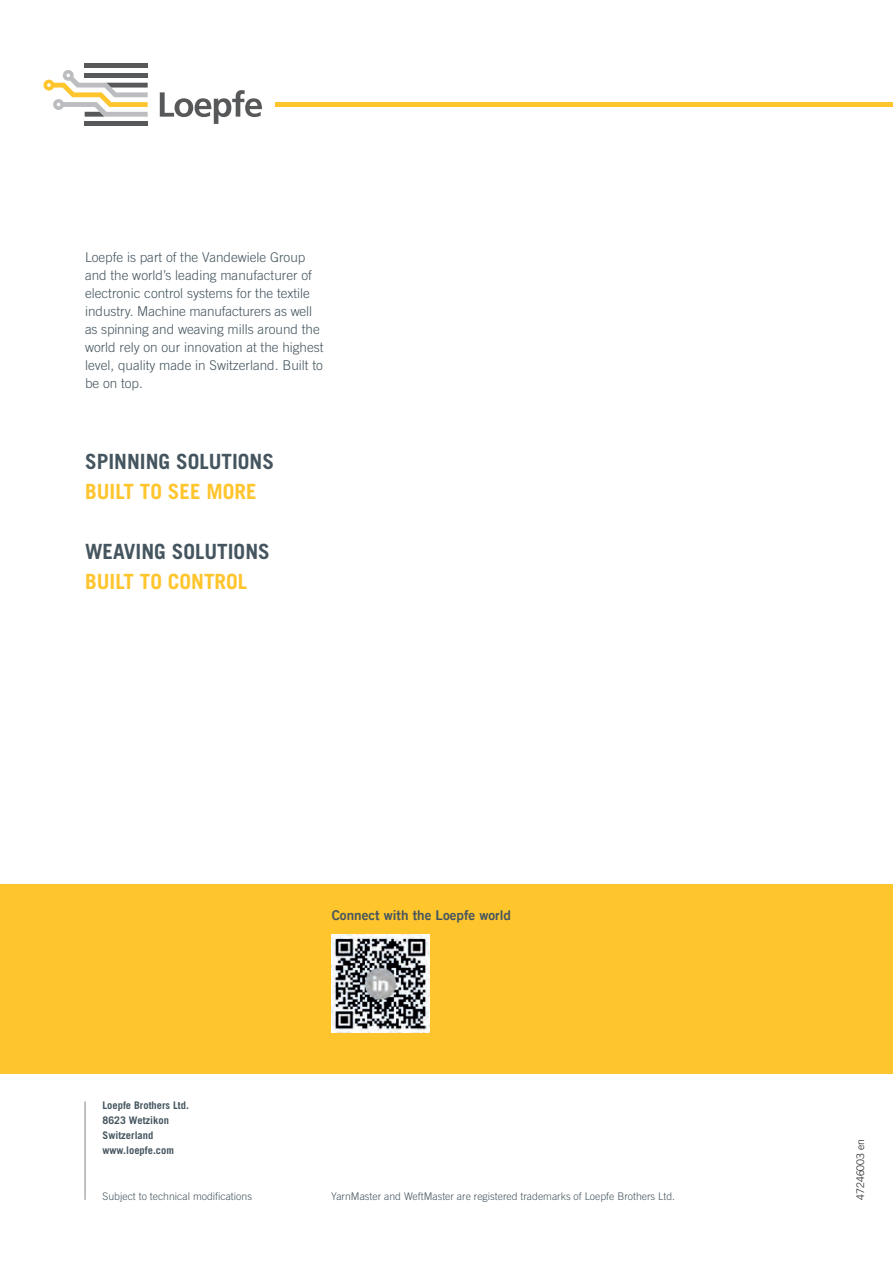
<style>
.page{position:relative;width:893px;height:1263px;background:#fff}
.page>*{position:absolute;margin:0;border:0;box-sizing:border-box;transform-origin:0 0}
.Untertitel{font:700 21px "Trade Gothic LT Std";color:#45555f}
.Untertitel-2{font:700 21px "Trade Gothic LT Std";color:#ffc52d}
.Grundtext{font:300 13.5px/18px "Trade Gothic LT Std";color:#45555f}
.Titel_Grau{font:13.5px "Trade Gothic LT Com Bd 2";color:#45555f}
.Abbinder{font:300 10.5px "Trade Gothic LT Std";color:#45555f}
.Abbinder-2{font:700 10.5px "Trade Gothic LT Std";color:#45555f}
.t1{font:300 10.5px "Trade Gothic LT Std";color:#231f20}
</style>
<div class="page">
<div style="left:85px;top:121px;width:63px;height:5px;background:#57585a"></div>
<div style="left:85px;top:63px;width:63px;height:5px;background:#57585a"></div>
<svg style="left:44px;top:70px;width:104px;height:47px"></svg>
<svg style="left:160px;top:90px;width:102px;height:34px"></svg>
<div style="left:276px;top:102px;width:617px;height:5px;background:#ffc52d"></div>
<div style="left:0;top:884px;width:893px;height:189px;background:#ffc52d"></div>
<hr style="left:85px;top:1101px;width:1px;height:99px;background:#808285">
<img style="left:332px;top:934px;width:98px;height:98px">
<p class="Grundtext" style="left:85px;top:248px;width:240px">Loepfe is part of the Vandewiele Group and the world’s leading manufacturer of electronic control systems for the textile industry. Machine manufacturers as well as spinning and weaving mills around the world rely on our innovation at the highest level, quality made in Switzerland. Built to be on top.</p>
<p class="Untertitel" style="left:85px;top:449px;width:191px">SPINNING SOLUTIONS</p>
<p class="Untertitel-2" style="left:85px;top:479px;width:173px">BUILT TO SEE MORE</p>
<p class="Untertitel" style="left:85px;top:539px;width:186px">WEAVING SOLUTIONS</p>
<p class="Untertitel-2" style="left:85px;top:568px;width:164px">BUILT TO CONTROL</p>
<p class="Titel_Grau" style="left:332px;top:906px;width:181px">Connect with the Loepfe world</p>
<p class="Abbinder-2" style="left:103px;top:1099px;width:88px">Loepfe Brothers Ltd.</p>
<p class="Abbinder-2" style="left:103px;top:1114px;width:68px">8623 Wetzikon</p>
<p class="Abbinder-2" style="left:103px;top:1129px;width:52px">Switzerland</p>
<p class="Abbinder-2" style="left:103px;top:1144px;width:73px">www.loepfe.com</p>
<p class="t1" style="left:854px;top:1200px;width:62px;rotate:-90deg">47246003 en</p>
<p class="Abbinder" style="left:103px;top:1190px;width:151px">Subject to technical modifications</p>
<p class="Abbinder" style="left:331px;top:1190px;width:346px">YarnMaster and WeftMaster are registered trademarks of Loepfe Brothers Ltd.</p>
</div>
